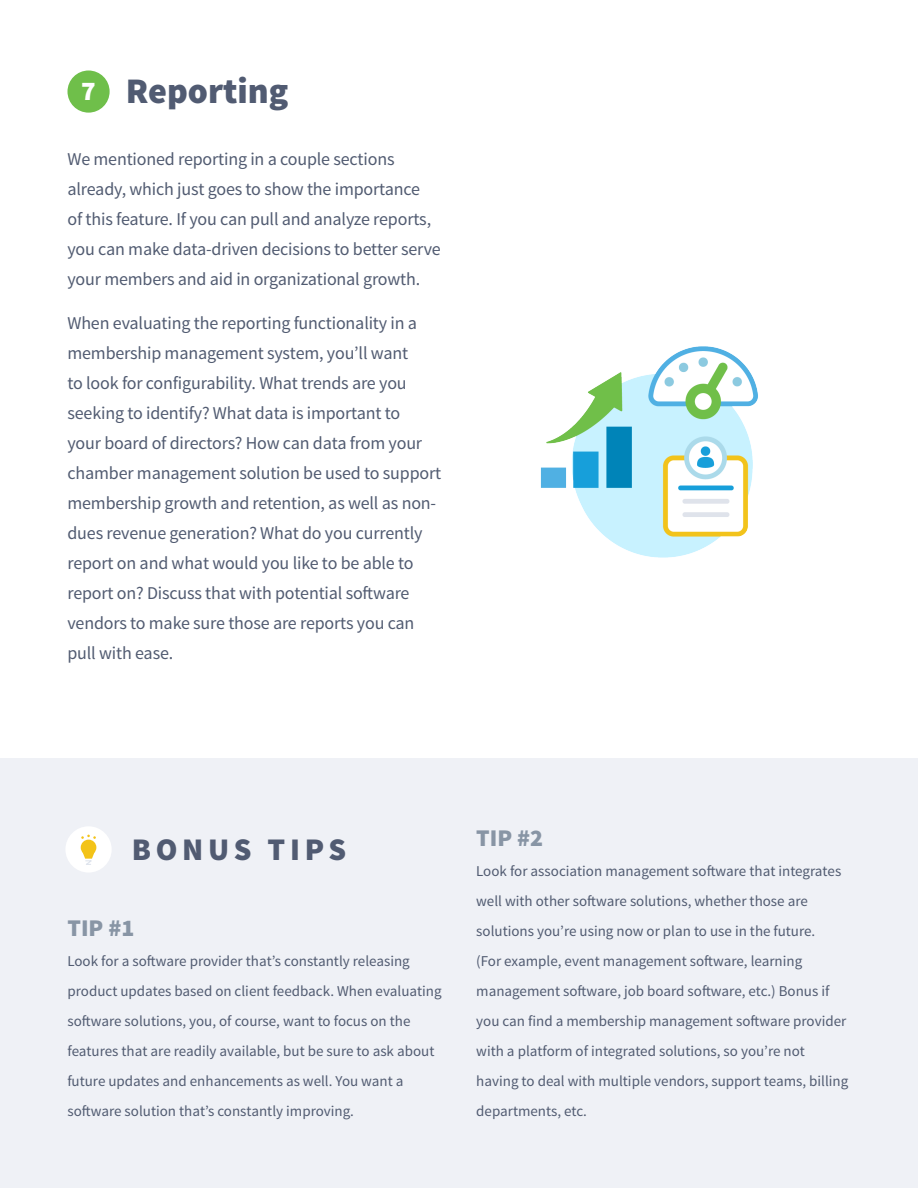
<style>
.page{position:relative;width:918px;height:1188px;background:#fff}
.page>*{position:absolute;margin:0;border:0;box-sizing:border-box;transform-origin:0 0}
.t1{font:900 36px "Source Sans Pro";color:#515b72}
.t2{font:900 31.5px "Source Sans Pro";letter-spacing:.15em;color:#515b72}
.t3{font:900 27px "Source Sans Pro";color:#fff}
.t4{font:900 24px "Source Sans Pro";color:#8895a5}
.t5{font:18px/30px "Source Sans Pro";letter-spacing:-.01em;color:#515b71}
.t6{font:15px/30px "Source Sans Pro";color:#515b71}
</style>
<div class="page">
<div style="left:68px;top:71px;width:42px;height:42px;background:#6fbf4a;border-radius:50%"></div>
<div style="left:0;top:758px;width:918px;height:430px;background:#eff1f6"></div>
<div style="left:65px;top:826px;width:47px;height:47px;background:#fff;border-radius:50%"></div>
<div style="left:81px;top:840px;width:15px;height:15px;background:#f3c318;border-radius:50%"></div>
<svg style="left:83px;top:852px;width:12px;height:13px"></svg>
<svg style="left:81px;top:835px;width:15px;height:4px"></svg>
<img style="left:540px;top:346px;width:218px;height:212px">
<p class="t3" style="left:81px;top:73px;width:16px">7</p>
<p class="t1" style="left:126px;top:68px;width:164px">Reporting</p>
<p class="t5" style="left:68px;top:144px;width:375px">We mentioned reporting in a couple sections already, which just goes to show the importance<br>of this feature. If you can pull and analyze reports, you can make data-driven decisions to better serve your members and aid in organizational growth.</p>
<p class="t5" style="left:68px;top:308px;width:375px">When evaluating the reporting functionality in a membership management system, you’ll want<br>to look for configurability. What trends are you seeking to identify? What data is important to<br>your board of directors? How can data from your chamber management solution be used to support membership growth and retention, as well as non&shy;dues revenue generation? What do you currently report on and what would you like to be able to report on? Discuss that with potential software vendors to make sure those are reports you can pull with ease.</p>
<p class="t2" style="left:132px;top:829px;width:216px">BONUS TIPS</p>
<p class="t4" style="left:68px;top:913px;width:68px">TIP #1</p>
<p class="t6" style="left:68px;top:947px;width:376px">Look for a software provider that’s constantly releasing product updates based on client feedback. When evaluating software solutions, you, of course, want to focus on the features that are readily available, but be sure to ask about future updates and enhancements as well. You want a software solution that’s constantly improving.</p>
<p class="t4" style="left:476px;top:823px;width:68px">TIP #2</p>
<p class="t6" style="left:476px;top:857px;width:374px">Look for association management software that integrates well with other software solutions, whether those are solutions you’re using now or plan to use in the future.<br>(For example, event management software, learning management software, job board software, etc.) Bonus if you can find a membership management software provider with a platform of integrated solutions, so you’re not having to deal with multiple vendors, support teams, billing departments, etc.</p>
</div>
